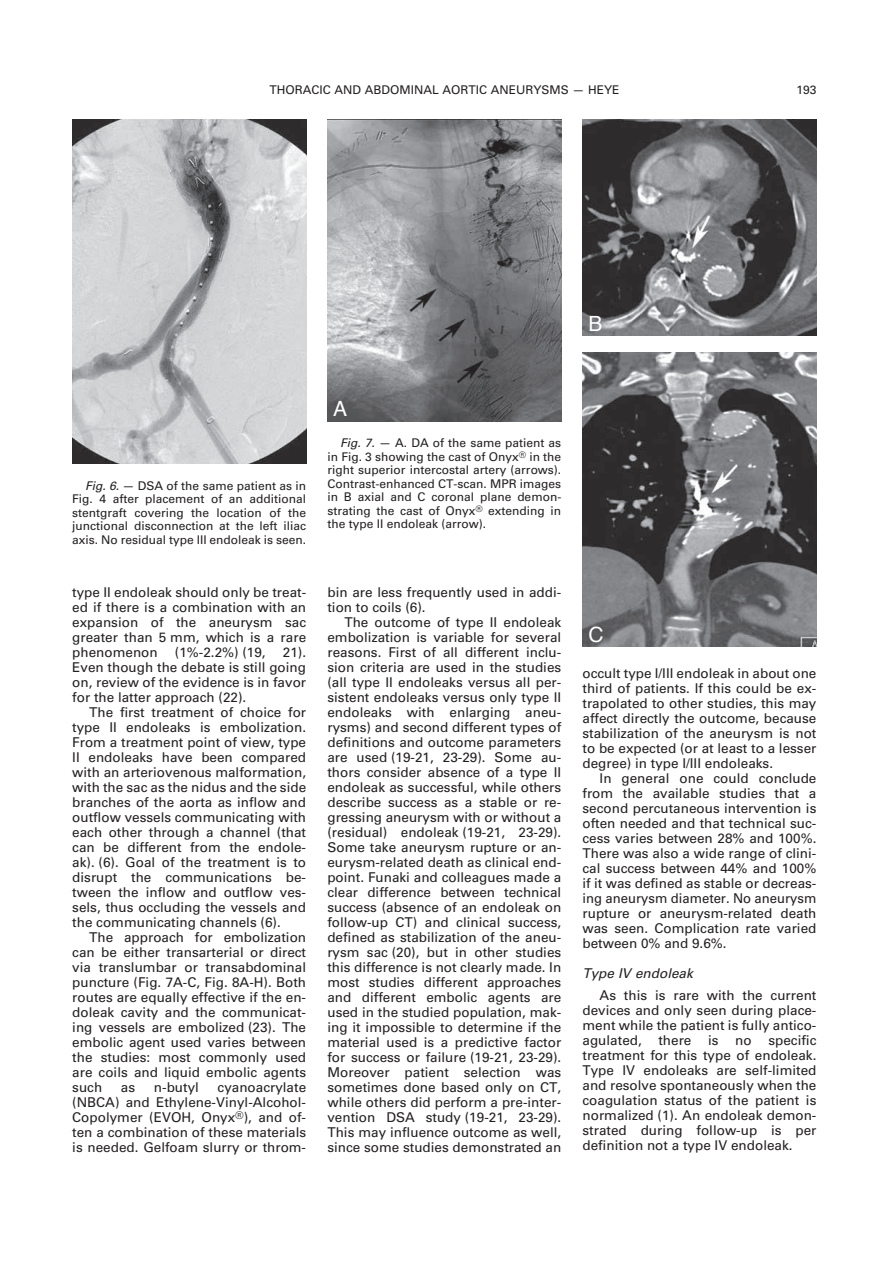
<style>
.page{position:relative;width:893px;height:1263px;background:#fff}
.page>*{position:absolute;margin:0;border:0;box-sizing:border-box;transform-origin:0 0}
.t1{font:21px "Helvetica";color:#fff}
.t2{font:13.5px/15px "Univers";color:#231f20;text-align:justify}
.t3{font:italic 13.5px "Univers";color:#231f20}
.t4{font:12px/13.5px "Univers";color:#231f20;text-align:justify}
.t5{font:12px "Univers";color:#231f20}
.s1{font-style:italic}
</style>
<div class="page">
<img style="left:72px;top:119px;width:234px;height:344px">
<img style="left:327px;top:119px;width:234px;height:302px">
<img style="left:583px;top:119px;width:233px;height:217px">
<img style="left:583px;top:353px;width:233px;height:293px">
<p class="t5" style="left:269px;top:83px;width:352px">THORACIC AND ABDOMINAL AORTIC ANEURYSMS — HEYE</p>
<p class="t4" style="left:796px;top:83px;width:22px">193</p>
<h1 class="t1" style="left:588px;top:307px;width:16px">B</h1>
<p class="t4" style="left:72px;top:479px;width:235px;text-indent:13px"><span class="s1">Fig. 6.</span> — DSA of the same patient as in Fig. 4 after placement of an additional stentgraft covering the location of the junctional disconnection at the left iliac axis. No residual type III endoleak is seen.</p>
<p class="t2" style="left:72px;top:585px;width:235px">type II endoleak should only be treat&shy;ed if there is a combination with an expansion of the aneurysm sac greater than 5 mm, which is a rare phenomenon</p>
<p class="t2" style="left:72px;top:645px;width:235px;text-indent:211px">21).<br>Even though the debate is still going on, review of the evidence is in favor for the latter approach (22).</p>
<p class="t2" style="left:72px;top:705px;width:235px;text-indent:17px">The first treatment of choice for type II endoleaks is embolization.<br>From a treatment point of view, type II endoleaks have been compared with an arteriovenous malformation, with the sac as the nidus and the side branches of the aorta as inflow and outflow vessels communicating with each other through a channel (that can be different from the endole&shy;ak). (6). Goal of the treatment is to disrupt the communications be&shy;tween the inflow and outflow ves&shy;sels, thus occluding the vessels and the communicating channels (6).</p>
<p class="t2" style="left:72px;top:930px;width:235px;text-indent:17px">The approach for embolization can be either transarterial or direct via translumbar or transabdominal puncture (Fig. 7A-C, Fig. 8A-H). Both routes are equally effective if the en&shy;doleak cavity and the communicat&shy;ing vessels are embolized (23). The embolic agent used varies between the studies: most commonly used are coils and liquid embolic agents such</p>
<p class="t2" style="left:175px;top:645px;width:92px">(1%-2.2%) (19,</p>
<p class="t2" style="left:121px;top:1080px;width:16px">as</p>
<p class="t2" style="left:154px;top:1080px;width:46px">n-butyl</p>
<p class="t2" style="left:72px;top:1080px;width:235px;text-indent:145px">cyanoacrylate (NBCA) and Ethylene-Vinyl-Alcohol-Copolymer (EVOH, Onyx<sup>®</sup>), and of&shy;ten a combination of these materials is needed. Gelfoam slurry or throm-</p>
<h1 class="t1" style="left:333px;top:393px;width:16px">A</h1>
<p class="t4" style="left:327px;top:436px;width:235px;text-indent:13px"><span class="s1">Fig. 7.</span> — A. DA of the same patient as in Fig. 3 showing the cast of Onyx<sup>®</sup> in the right superior intercostal artery (arrows).<br>Contrast-enhanced CT-scan. MPR images in B axial and C coronal plane demon&shy;strating the cast of Onyx<sup>®</sup> extending in the type II endoleak (arrow).</p>
<p class="t2" style="left:327px;top:585px;width:235px">bin are less frequently used in addi&shy;tion to coils (6).</p>
<p class="t2" style="left:327px;top:615px;width:235px;text-indent:17px">The outcome of type II endoleak embolization is variable for several reasons. First of all different inclu&shy;sion criteria are used in the studies (all type II endoleaks versus all per&shy;sistent endoleaks versus only type II endoleaks with enlarging aneu&shy;rysms) and second different types of definitions and outcome parameters are used (19-21, 23-29). Some au&shy;thors consider absence of a type II endoleak as successful, while others describe success as a stable or re&shy;gressing aneurysm with or without a (residual) endoleak (19-21, 23-29).<br>Some take aneurysm rupture or an&shy;eurysm-related death as clinical end&shy;point. Funaki and colleagues made a clear difference between technical success (absence of an endoleak on follow-up CT) and clinical success, defined as stabilization of the aneu&shy;rysm sac (20), but in other studies this difference is not clearly made. In most studies different approaches and different embolic agents are used in the studied population, mak&shy;ing it impossible to determine if the material used is a predictive factor for success or failure (19-21, 23-29).<br>Moreover patient selection was sometimes done based only on CT, while others did perform a pre-inter&shy;vention DSA study (19-21, 23-29).<br>This may influence outcome as well, since some studies demonstrated an</p>
<h1 class="t1" style="left:588px;top:618px;width:17px">C</h1>
<p class="t2" style="left:583px;top:665px;width:235px">occult type I/III endoleak in about one third of patients. If this could be ex&shy;trapolated to other studies, this may affect directly the outcome, because stabilization of the aneurysm is not to be expected (or at least to a lesser degree) in type I/III endoleaks.</p>
<p class="t2" style="left:583px;top:770px;width:235px;text-indent:17px">In general one could conclude from the available studies that a second percutaneous intervention is often needed and that technical suc&shy;cess varies between 28% and 100%.<br>There was also a wide range of clini&shy;cal success between 44% and 100% if it was defined as stable or decreas&shy;ing aneurysm diameter. No aneurysm rupture or aneurysm-related death was seen. Complication rate varied between 0% and 9.6%.</p>
<p class="t3" style="left:583px;top:965px;width:112px">Type IV endoleak</p>
<p class="t2" style="left:583px;top:988px;width:235px;text-indent:17px">As this is rare with the current devices and only seen during place&shy;ment while the patient is fully antico&shy;agulated, there is no specific treatment for this type of endoleak.<br>Type IV endoleaks are self-limited and resolve spontaneously when the coagulation status of the patient is normalized (1). An endoleak demon&shy;strated during follow-up is per definition not a type IV endoleak.</p>
</div>
